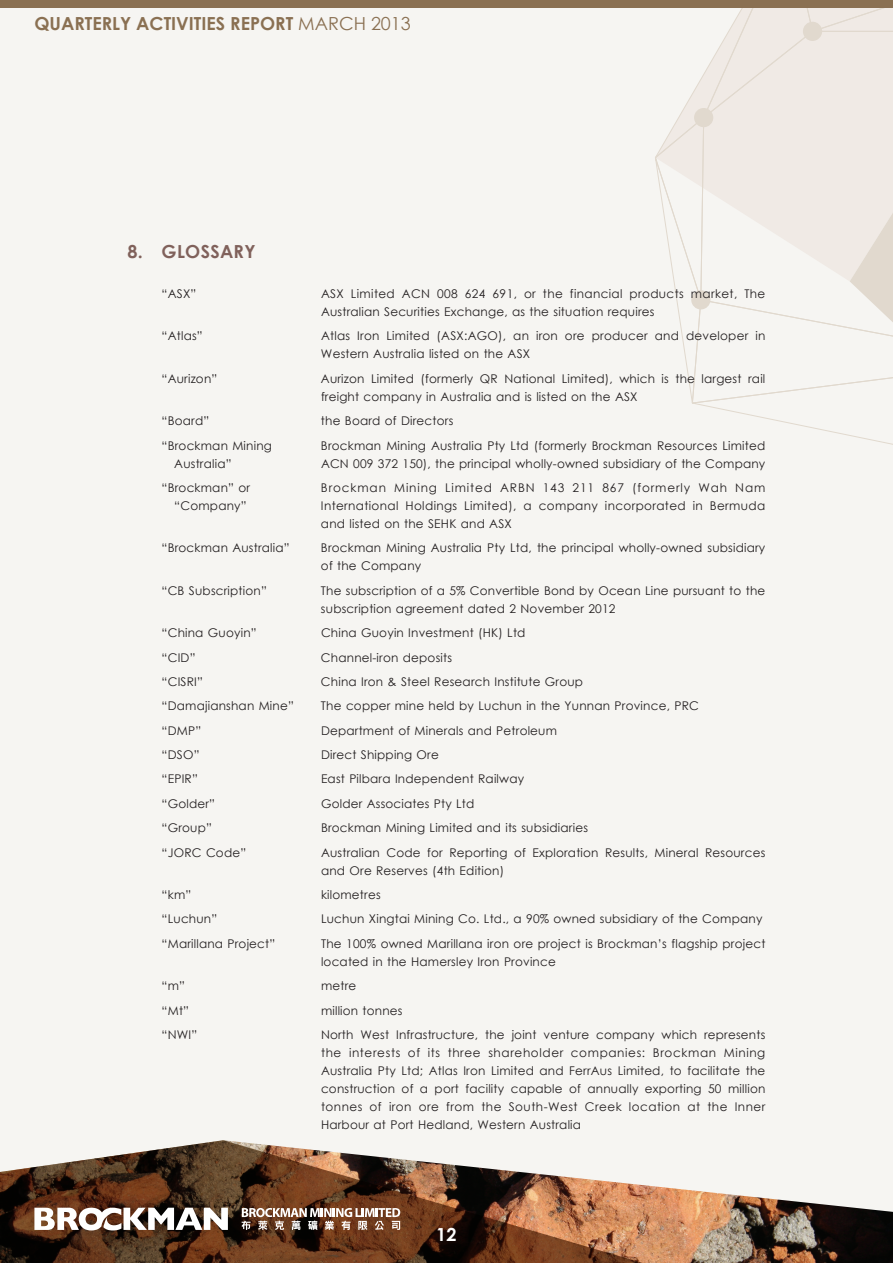
<style>
.page{position:relative;width:893px;height:1263px;background:#f6f5f2}
.page>*{position:absolute;margin:0;border:0;box-sizing:border-box;transform-origin:0 0}
.t1{font:700 18px "Century Gothic";color:#8a7052}
.t2{font:700 18px "Century Gothic";letter-spacing:.015em;color:#80615b}
.t3{font:700 18px "Century Gothic";color:#fff}
.t4{font:12px/18px "Century Gothic";letter-spacing:.015em;color:#231f20}
.s1{font-weight:400}
</style>
<div class="page">
<svg style="left:655px;top:8px;width:238px;height:437px"></svg>
<svg style="left:700px;top:31px;width:193px;height:331px"></svg>
<div style="left:691px;top:290px;width:19px;height:19px;background:#e1d9ce;border-radius:50%"></div>
<div style="left:803px;top:22px;width:19px;height:19px;background:#e1d9ce;border-radius:50%"></div>
<div style="left:694px;top:108px;width:19px;height:19px;background:#e1d9ce;border-radius:50%"></div>
<div style="left:0;top:0;width:893px;height:8px;background:#8a7052"></div>
<img style="left:687px;top:1189px;width:206px;height:74px">
<svg style="left:0;top:1140px;width:687px;height:123px"></svg>
<svg style="left:34px;top:1208px;width:194px;height:22px"></svg>
<svg style="left:241px;top:1208px;width:159px;height:22px"></svg>
<h1 class="t1" style="left:34px;top:10px;width:378px">QUARTERLY ACTIVITIES REPORT <span class="s1">MARCH 2013</span></h1>
<h1 class="t2" style="left:128px;top:238px;width:129px">8. GLOSSARY</h1>
<p class="t4" style="left:162px;top:285px;width:36px">“ASX”</p>
<p class="t4" style="left:321px;top:285px;width:446px">ASX Limited ACN 008 624 691, or the financial products market, The<br>Australian Securities Exchange, as the situation requires</p>
<p class="t4" style="left:162px;top:327px;width:43px">“Atlas”</p>
<p class="t4" style="left:321px;top:327px;width:446px">Atlas Iron Limited (ASX:AGO), an iron ore producer and developer in<br>Western Australia listed on the ASX</p>
<p class="t4" style="left:161px;top:369px;width:57px">“Aurizon”</p>
<p class="t4" style="left:321px;top:369px;width:446px">Aurizon Limited (formerly QR National Limited), which is the largest rail freight company in Australia and is listed on the ASX</p>
<p class="t4" style="left:162px;top:412px;width:49px">“Board”</p>
<p class="t4" style="left:321px;top:412px;width:134px">the Board of Directors</p>
<p class="t4" style="left:174px;top:436px;width:99px;text-indent:-13px">“Brockman Mining<br>Australia”</p>
<p class="t4" style="left:321px;top:436px;width:446px">Brockman Mining Australia Pty Ltd (formerly Brockman Resources Limited<br>ACN 009 372 150), the principal wholly-owned subsidiary of the Company</p>
<p class="t4" style="left:162px;top:478px;width:90px;text-align:right">“Brockman” or “Company”</p>
<p class="t4" style="left:321px;top:478px;width:446px;text-align:justify">Brockman Mining Limited ARBN 143 211 867 (formerly Wah Nam International Holdings Limited), a company incorporated in Bermuda and listed on the SEHK and ASX</p>
<p class="t4" style="left:161px;top:539px;width:130px">“Brockman Australia”</p>
<p class="t4" style="left:321px;top:539px;width:446px">Brockman Mining Australia Pty Ltd, the principal wholly-owned subsidiary of the Company</p>
<p class="t4" style="left:161px;top:581px;width:107px">“CB Subscription”</p>
<p class="t4" style="left:321px;top:581px;width:446px">The subscription of a 5% Convertible Bond by Ocean Line pursuant to the subscription agreement dated 2 November 2012</p>
<p class="t4" style="left:162px;top:624px;width:97px">“China Guoyin”</p>
<p class="t4" style="left:321px;top:624px;width:206px">China Guoyin Investment (HK) Ltd</p>
<p class="t4" style="left:162px;top:648px;width:36px">“CID”</p>
<p class="t4" style="left:321px;top:648px;width:133px">Channel-iron deposits</p>
<p class="t4" style="left:162px;top:672px;width:43px">“CISRI”</p>
<p class="t4" style="left:321px;top:672px;width:264px">China Iron &amp; Steel Research Institute Group</p>
<p class="t4" style="left:162px;top:697px;width:134px">“Damajianshan Mine”</p>
<p class="t4" style="left:321px;top:697px;width:379px">The copper mine held by Luchun in the Yunnan Province, PRC</p>
<p class="t4" style="left:162px;top:721px;width:41px">“DMP”</p>
<p class="t4" style="left:321px;top:721px;width:238px">Department of Minerals and Petroleum</p>
<p class="t4" style="left:162px;top:745px;width:39px">“DSO”</p>
<p class="t4" style="left:321px;top:745px;width:119px">Direct Shipping Ore</p>
<p class="t4" style="left:162px;top:770px;width:38px">“EPIR”</p>
<p class="t4" style="left:321px;top:770px;width:205px">East Pilbara Independent Railway</p>
<p class="t4" style="left:162px;top:794px;width:55px">“Golder”</p>
<p class="t4" style="left:321px;top:794px;width:155px">Golder Associates Pty Ltd</p>
<p class="t4" style="left:162px;top:819px;width:52px">“Group”</p>
<p class="t4" style="left:321px;top:819px;width:268px">Brockman Mining Limited and its subsidiaries</p>
<p class="t4" style="left:162px;top:843px;width:86px">“JORC Code”</p>
<p class="t4" style="left:321px;top:843px;width:446px">Australian Code for Reporting of Exploration Results, Mineral Resources and Ore Reserves (4th Edition)</p>
<p class="t4" style="left:162px;top:885px;width:31px">“km”</p>
<p class="t4" style="left:321px;top:885px;width:61px">kilometres</p>
<p class="t4" style="left:162px;top:910px;width:57px">“Luchun”</p>
<p class="t4" style="left:321px;top:910px;width:443px">Luchun Xingtai Mining Co. Ltd., a 90% owned subsidiary of the Company</p>
<p class="t4" style="left:162px;top:934px;width:115px">“Marillana Project”</p>
<p class="t4" style="left:321px;top:934px;width:446px">The 100% owned Marillana iron ore project is Brockman’s flagship project located in the Hamersley Iron Province</p>
<p class="t4" style="left:162px;top:977px;width:25px">“m”</p>
<p class="t4" style="left:321px;top:977px;width:37px">metre</p>
<p class="t4" style="left:162px;top:1001px;width:29px">“Mt”</p>
<p class="t4" style="left:321px;top:1001px;width:83px">million tonnes</p>
<p class="t4" style="left:162px;top:1025px;width:37px">“NWI”</p>
<p class="t4" style="left:321px;top:1025px;width:446px;text-align:justify">North West Infrastructure, the joint venture company which represents the interests of its three shareholder companies: Brockman Mining Australia Pty Ltd; Atlas Iron Limited and FerrAus Limited, to facilitate the construction of a port facility capable of annually exporting 50 million tonnes of iron ore from the South-West Creek location at the Inner Harbour at Port Hedland, Western Australia</p>
<h1 class="t3" style="left:436px;top:1221px;width:22px">12</h1>
</div>
